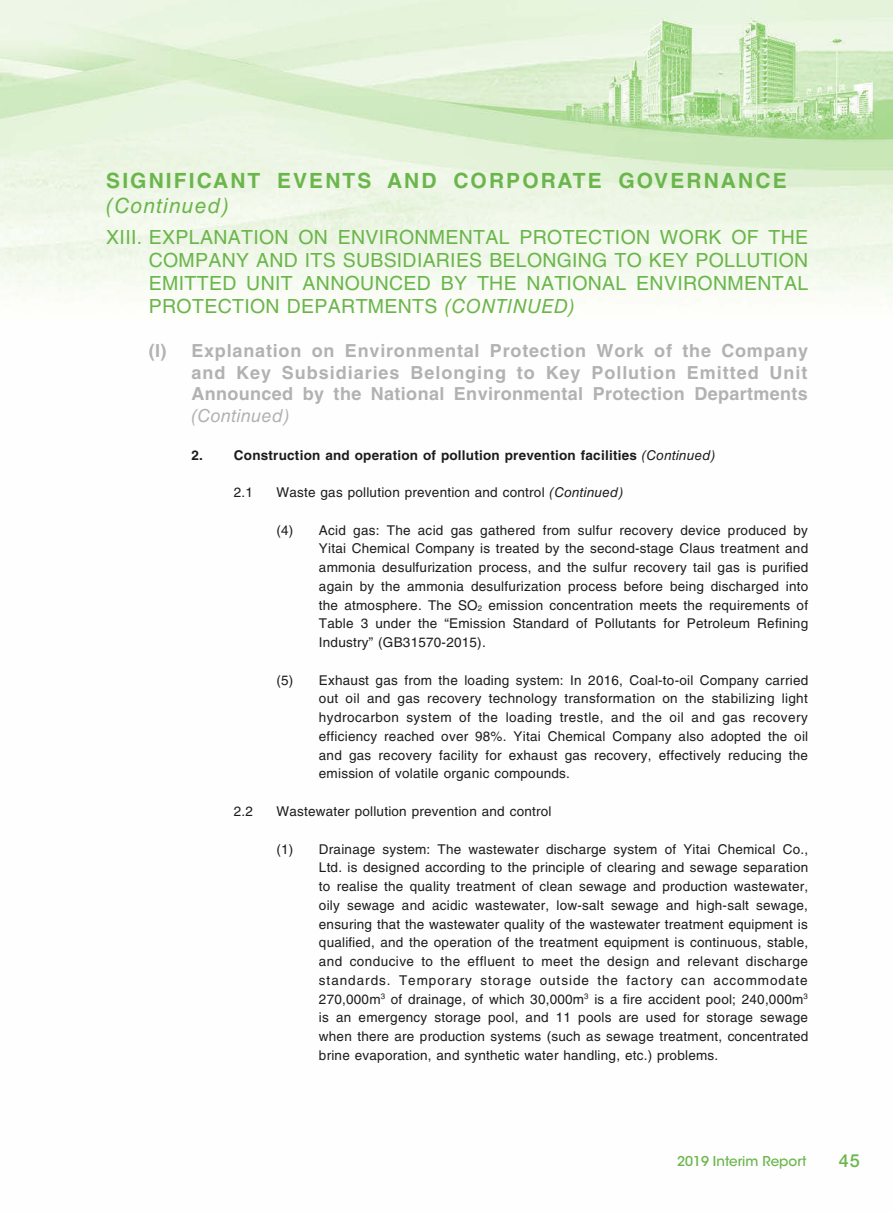
<style>
.page{position:relative;width:893px;height:1212px;background:#fff}
.page>*{position:absolute;margin:0;border:0;box-sizing:border-box;transform-origin:0 0}
.t1{font:700 21px "Helvetica LT Std";letter-spacing:.1em;color:#6bb64c}
.t2{font:italic 21px "Helvetica LT Std";letter-spacing:.055em;color:#6bb64c}
.t3{font:19.5px/23.2px "Helvetica LT Std";letter-spacing:.015em;color:#6bb64c;text-align:justify}
.t4{font:700 18px/21.8px "Helvetica LT Std";letter-spacing:.02em;color:#b2b2b2;text-align:justify}
.t5{font:italic 18px "Helvetica LT Std";letter-spacing:.015em;color:#b2b2b2}
.t6{font:500 18px "Helvetica Neue LT Std";color:#6bb64c}
.t7{font:13.5px/18.8px "Helvetica LT Std";letter-spacing:.015em;color:#1c1c1b;text-align:justify}
.t8{font:700 13.5px "Helvetica LT Std";letter-spacing:.015em;color:#1c1c1b}
.t9{font:500 13.5px "ITC Avant Garde Std";color:#6bb64c}
.s1{font-style:italic}
.s2{font-weight:400;font-style:italic}
</style>
<div class="page">
<img style="left:0;top:0;width:893px;height:299px">
<h1 class="t1" style="left:106px;top:167px;width:682px">SIGNIFICANT EVENTS AND CORPORATE GOVERNANCE</h1>
<h1 class="t2" style="left:106px;top:193px;width:124px">(Continued)</h1>
<h2 class="t3" style="left:149px;top:225px;width:661px;text-indent:-43px">XIII. EXPLANATION ON ENVIRONMENTAL PROTECTION WORK OF THE COMPANY AND ITS SUBSIDIARIES BELONGING TO KEY POLLUTION EMITTED UNIT ANNOUNCED BY THE NATIONAL ENVIRONMENTAL PROTECTION DEPARTMENTS <span class="s1">(CONTINUED)</span></h2>
<h3 class="t4" style="left:191px;top:339px;width:618px;text-indent:-43px">(I) Explanation on Environmental Protection Work of the Company and Key Subsidiaries Belonging to Key Pollution Emitted Unit Announced by the National Environmental Protection Departments</h3>
<h3 class="t5" style="left:191px;top:405px;width:100px">(Continued)</h3>
<p class="t8" style="left:191px;top:447px;width:526px">2. Construction and operation of pollution prevention facilities <span class="s2">(Continued)</span></p>
<p class="t7" style="left:234px;top:483px;width:21px">2.1</p>
<p class="t7" style="left:276px;top:483px;width:348px">Waste gas pollution prevention and control <span class="s1">(Continued)</span></p>
<p class="t7" style="left:319px;top:520px;width:491px;text-indent:-43px">(4) Acid gas: The acid gas gathered from sulfur recovery device produced by Yitai Chemical Company is treated by the second-stage Claus treatment and ammonia desulfurization process, and the sulfur recovery tail gas is purified again by the ammonia desulfurization process before being discharged into the atmosphere. The SO<sub>2</sub> emission concentration meets the requirements of Table 3 under the “Emission Standard of Pollutants for Petroleum Refining Industry” (GB31570-2015).</p>
<p class="t7" style="left:319px;top:670px;width:491px;text-indent:-43px">(5) Exhaust gas from the loading system: In 2016, Coal-to-oil Company carried out oil and gas recovery technology transformation on the stabilizing light hydrocarbon system of the loading trestle, and the oil and gas recovery efficiency reached over 98%. Yitai Chemical Company also adopted the oil and gas recovery facility for exhaust gas recovery, effectively reducing the emission of volatile organic compounds.</p>
<p class="t7" style="left:234px;top:802px;width:21px">2.2</p>
<p class="t7" style="left:276px;top:802px;width:277px">Wastewater pollution prevention and control</p>
<p class="t7" style="left:319px;top:839px;width:491px;text-indent:-43px">(1) Drainage system: The wastewater discharge system of Yitai Chemical Co. , Ltd. is designed according to the principle of clearing and sewage separation to realise the quality treatment of clean sewage and production wastewater, oily sewage and acidic wastewater, low-salt sewage and high-salt sewage, ensuring that the wastewater quality of the wastewater treatment equipment is qualified, and the operation of the treatment equipment is continuous, stable, and conducive to the effluent to meet the design and relevant discharge standards. Temporary storage outside the factory can accommodate 270,000m<sup>3</sup> of drainage, of which 30,000m<sup>3</sup> is a fire accident pool; 240,000m<sup>3 </sup>is an emergency storage pool, and 11 pools are used for storage sewage when there are production systems (such as sewage treatment, concentrated brine evaporation, and synthetic water handling, etc.) problems.</p>
<p class="t9" style="left:677px;top:1152px;width:131px">2019 Interim Report</p>
<h3 class="t6" style="left:839px;top:1150px;width:23px">45</h3>
</div>
